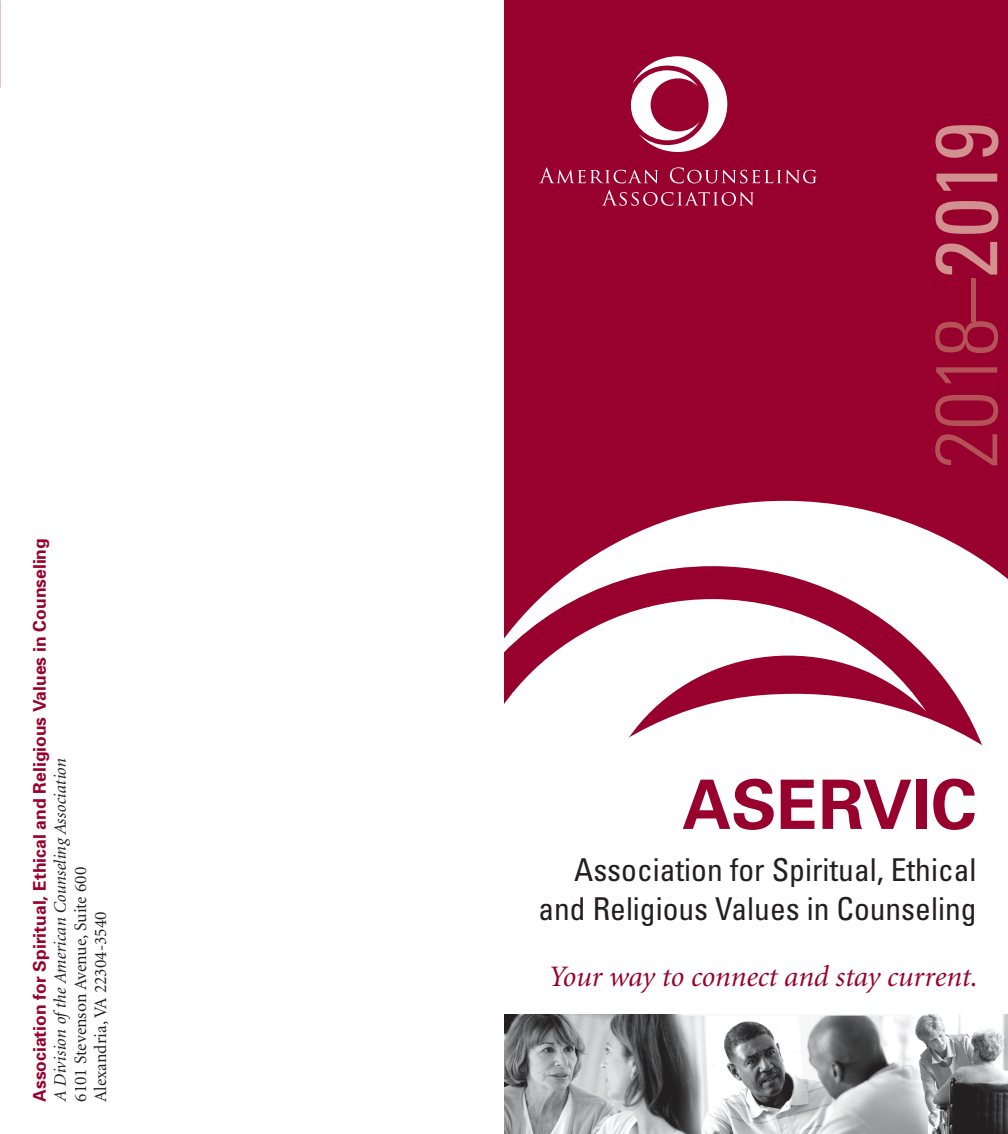
<style>
.page{position:relative;width:1008px;height:1134px;background:#fff}
.page>*{position:absolute;margin:0;border:0;box-sizing:border-box;transform-origin:0 0}
.t1{font:300 condensed 87.5px "Univers";color:#b45257}
.t2{font:700 68.25px "Univers";color:#98012d}
.t3{font:condensed 31.5px/38.5px "Univers";color:#231f20;text-align:right}
.t4{font:italic 29.75px "Minion";color:#98012d}
.t5{font:700 17.5px "Univers";color:#98012d}
.t6{font:17.5px/20.1px "Minion";color:#231f20}
.t7{font:italic 17.5px "Minion";letter-spacing:-.005em;color:#231f20}
.s1{font-weight:400}
.s2{font-weight:400;color:#d2918f}
</style>
<div class="page">
<div style="left:504px;top:0;width:504px;height:501px;background:#98012d"></div>
<svg style="left:539px;top:167px;width:119px;height:16px"></svg>
<svg style="left:670px;top:167px;width:147px;height:17px"></svg>
<svg style="left:602px;top:190px;width:152px;height:16px"></svg>
<svg style="left:631px;top:56px;width:96px;height:96px"></svg>
<svg style="left:504px;top:501px;width:504px;height:514px"></svg>
<img style="left:504px;top:1015px;width:504px;height:119px">
<p class="t5" style="left:28px;top:1102px;width:565px;rotate:-90deg">Association for Spiritual, Ethical and Religious Values in Counseling</p>
<p class="t7" style="left:52px;top:1102px;width:345px;rotate:-90deg">A Division of the American Counseling Association</p>
<p class="t6" style="left:71px;top:1102px;width:236px;rotate:-90deg">6101 Stevenson Avenue, Suite 600<br>Alexandria, VA 22304-3540</p>
<h1 class="t1" style="left:914px;top:469px;width:348px;rotate:-90deg">2018<span class="s1">–</span><span class="s2">2019</span></h1>
<h2 class="t2" style="left:682px;top:761px;width:296px">ASERVIC</h2>
<p class="t3" style="left:538px;top:851px;width:440px">Association for Spiritual, Ethical and Religious Values in Counseling</p>
<p class="t4" style="left:548px;top:962px;width:430px">Your way to connect and stay current.</p>
</div>
